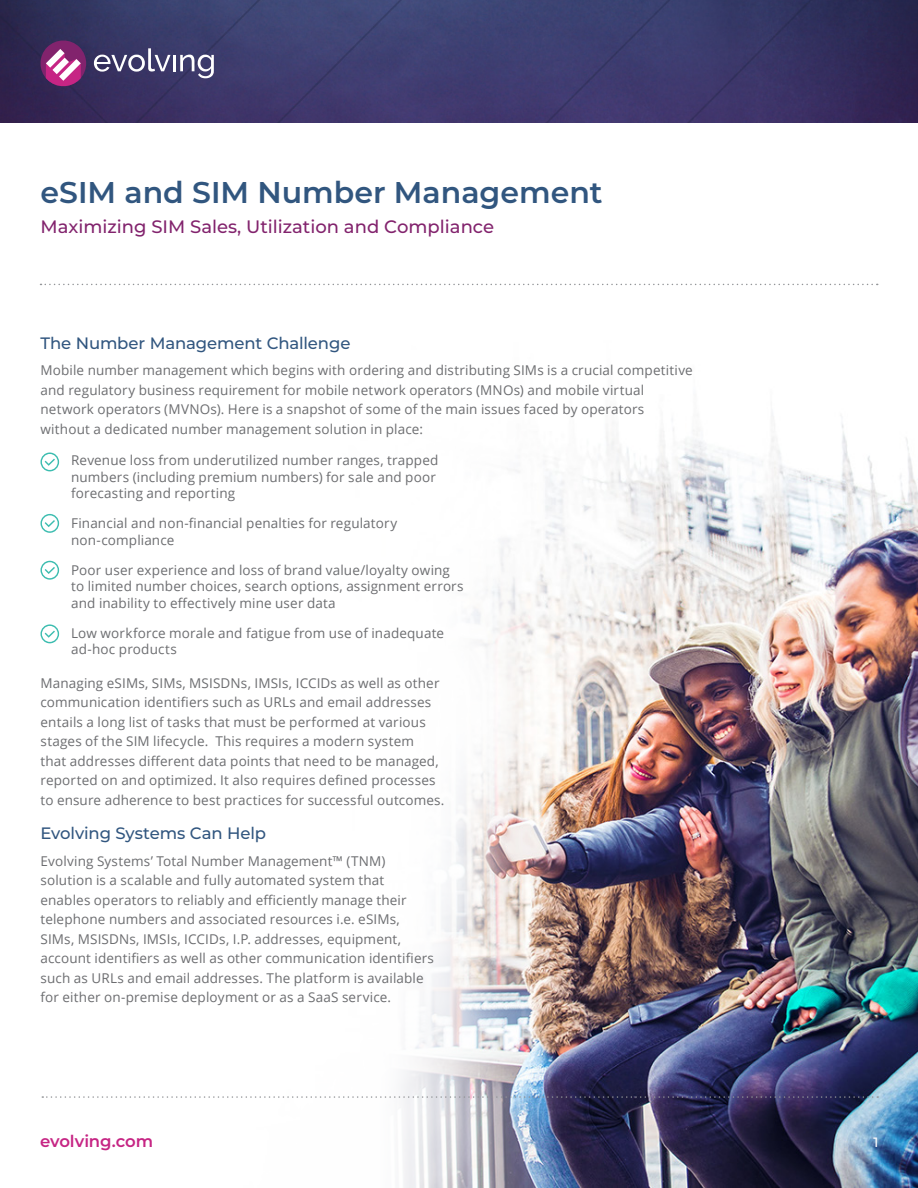
<style>
.page{position:relative;width:918px;height:1188px;background:#fff}
.page>*{position:absolute;margin:0;border:0;box-sizing:border-box;transform-origin:0 0}
.Data_Sheet_Main_Titl{font:600 30px "Montserrat";color:#31567f}
.Data_Sheet_Main_Titl-2{font:500 18px "Montserrat";color:#82236d}
.Section_Header{font:500 16.5px "Montserrat";letter-spacing:-.005em;color:#31567f}
.Footer_Website{font:600 16.5px "Montserrat";letter-spacing:-.005em;color:#c62584}
.Body_Text{font:13.5px/19.5px "Open Sans";letter-spacing:.01em;color:#6c6d70}
.Footer_Website-2{font:500 13.5px "Montserrat";color:#fff}
</style>
<div class="page">
<img style="left:59px;top:283px;width:859px;height:905px">
<img style="left:0;top:0;width:918px;height:123px">
<svg style="left:40px;top:284px;width:838px;height:1px"></svg>
<svg style="left:42px;top:1096px;width:836px;height:2px"></svg>
<svg style="left:38px;top:38px;width:50px;height:50px;background:#874780"></svg>
<svg style="left:94px;top:48px;width:77px;height:24px"></svg>
<hr style="left:173px;top:55px;width:3px;height:16px;background:#fff">
<svg style="left:180px;top:55px;width:34px;height:23px"></svg>
<svg style="left:41px;top:453px;width:18px;height:18px"></svg>
<svg style="left:41px;top:514px;width:18px;height:19px"></svg>
<svg style="left:41px;top:561px;width:18px;height:19px"></svg>
<svg style="left:41px;top:624px;width:18px;height:19px"></svg>
<p class="Data_Sheet_Main_Titl" style="left:40px;top:171px;width:564px">eSIM and SIM Number Management</p>
<p class="Data_Sheet_Main_Titl-2" style="left:40px;top:214px;width:455px">Maximizing SIM Sales, Utilization and Compliance</p>
<p class="Section_Header" style="left:40px;top:331px;width:311px">The Number Management Challenge</p>
<p class="Body_Text" style="left:40px;top:360px;width:654px">Mobile number management which begins with ordering and distributing SIMs is a crucial competitive and regulatory business requirement for mobile network operators (MNOs) and mobile virtual network operators (MVNOs). Here is a snapshot of some of the main issues faced by operators without a dedicated number management solution in place:</p>
<p class="Body_Text" style="left:71px;top:452px;width:369px;line-height:16.5px">Revenue loss from underutilized number ranges, trapped numbers (including premium numbers) for sale and poor forecasting and reporting</p>
<p class="Body_Text" style="left:71px;top:515px;width:328px;line-height:16.5px">Financial and non-financial penalties for regulatory non-compliance</p>
<p class="Body_Text" style="left:71px;top:561px;width:394px;line-height:16.5px">Poor user experience and loss of brand value/loyalty owing to limited number choices, search options, assignment errors and inability to effectively mine user data</p>
<p class="Body_Text" style="left:71px;top:624px;width:374px;line-height:16.5px">Low workforce morale and fatigue from use of inadequate ad-hoc products</p>
<p class="Body_Text" style="left:40px;top:673px;width:406px">Managing eSIMs, SIMs, MSISDNs, IMSIs, ICCIDs as well as other communication identifiers such as URLs and email addresses entails a long list of tasks that must be performed at various stages of the SIM lifecycle. This requires a modern system<br>that addresses different data points that need to be managed, reported on and optimized. It also requires defined processes to ensure adherence to best practices for successful outcomes.</p>
<p class="Section_Header" style="left:40px;top:822px;width:227px">Evolving Systems Can Help</p>
<p class="Body_Text" style="left:40px;top:851px;width:395px">Evolving Systems’ Total Number Management™ (TNM) solution is a scalable and fully automated system that enables operators to reliably and efficiently manage their telephone numbers and associated resources i.e. eSIMs, SIMs, MSISDNs, IMSIs, ICCIDs, I.P. addresses, equipment, account identifiers as well as other communication identifiers such as URLs and email addresses. The platform is available for either on-premise deployment or as a SaaS service.</p>
<p class="Footer_Website" style="left:40px;top:1130px;width:115px">evolving.com</p>
<p class="Footer_Website-2" style="left:873px;top:1133px;width:6px">1</p>
</div>
